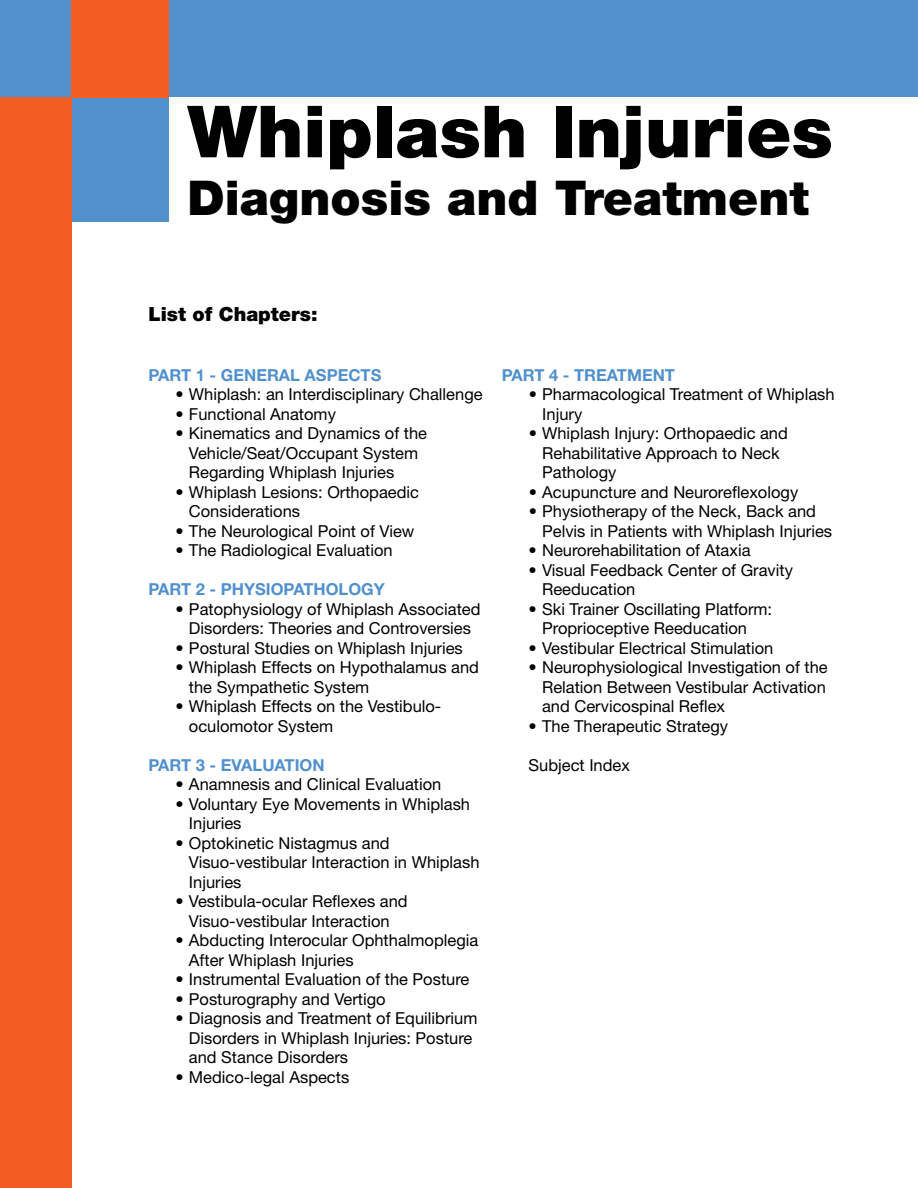
<style>
.page{position:relative;width:918px;height:1188px;background:#fff}
.page>*{position:absolute;margin:0;border:0;box-sizing:border-box;transform-origin:0 0}
.t1{font:900 72px "Helvetica Neue";color:#000}
.t2{font:900 48px "Helvetica Neue";color:#000}
.t3{font:900 19.5px "Helvetica Neue";color:#000}
.t4{font:16.5px/19.5px "Helvetica Neue";color:#000}
.t5{font:700 16.5px "Helvetica Neue";color:#5190cd}
</style>
<div class="page">
<div style="left:0;top:0;width:918px;height:97px;background:#5190cd"></div>
<div style="left:0;top:0;width:169px;height:221px;background:#5190cd"></div>
<div style="left:71px;top:0;width:98px;height:97px;background:#f15d22"></div>
<div style="left:0;top:97px;width:71px;height:1091px;background:#f15d22"></div>
<h1 class="t1" style="left:188px;top:89px;width:647px">Whiplash Injuries</h1>
<h2 class="t2" style="left:188px;top:169px;width:623px">Diagnosis and Treatment</h2>
<p class="t3" style="left:148px;top:302px;width:171px">List of Chapters:</p>
<p class="t5" style="left:148px;top:364px;width:234px">PART 1 - GENERAL ASPECTS</p>
<p class="t4" style="left:175px;top:384px;width:309px">• Whiplash: an Interdisciplinary Challenge</p>
<p class="t4" style="left:175px;top:404px;width:162px">• Functional Anatomy</p>
<p class="t4" style="left:189px;top:423px;width:240px;text-indent:-13px">• Kinematics and Dynamics of the<br>Vehicle/Seat/Occupant System<br>Regarding Whiplash Injuries</p>
<p class="t4" style="left:189px;top:482px;width:232px;text-indent:-13px">• Whiplash Lesions: Orthopaedic<br>Considerations</p>
<p class="t4" style="left:175px;top:521px;width:240px">• The Neurological Point of View</p>
<p class="t4" style="left:175px;top:540px;width:219px">• The Radiological Evaluation</p>
<p class="t5" style="left:148px;top:579px;width:238px">PART 2 - PHYSIOPATHOLOGY</p>
<p class="t4" style="left:175px;top:599px;width:307px;text-align:center">• Patophysiology of Whiplash Associated<br>Disorders: Theories and Controversies</p>
<p class="t4" style="left:175px;top:638px;width:289px">• Postural Studies on Whiplash Injuries</p>
<p class="t4" style="left:189px;top:657px;width:292px;text-indent:-13px">• Whiplash Effects on Hypothalamus and the Sympathetic System</p>
<p class="t4" style="left:189px;top:696px;width:254px;text-indent:-13px">• Whiplash Effects on the Vestibulo&shy;oculomotor System</p>
<p class="t5" style="left:148px;top:754px;width:178px">PART 3 - EVALUATION</p>
<p class="t4" style="left:175px;top:774px;width:267px">• Anamnesis and Clinical Evaluation</p>
<p class="t4" style="left:189px;top:794px;width:283px;text-indent:-13px">• Voluntary Eye Movements in Whiplash<br>Injuries</p>
<p class="t4" style="left:189px;top:833px;width:292px;text-indent:-13px">• Optokinetic Nistagmus and<br>Visuo-vestibular Interaction in Whiplash<br>Injuries</p>
<p class="t4" style="left:175px;top:891px;width:234px;text-align:center">• Vestibula-ocular Reflexes and<br>Visuo-vestibular Interaction</p>
<p class="t4" style="left:189px;top:930px;width:291px;text-indent:-13px">• Abducting Interocular Ophthalmoplegia<br>After Whiplash Injuries</p>
<p class="t4" style="left:175px;top:969px;width:296px">• Instrumental Evaluation of the Posture</p>
<p class="t4" style="left:175px;top:989px;width:212px">• Posturography and Vertigo</p>
<p class="t4" style="left:189px;top:1008px;width:290px;text-indent:-13px">• Diagnosis and Treatment of Equilibrium<br>Disorders in Whiplash Injuries: Posture and Stance Disorders</p>
<p class="t4" style="left:175px;top:1067px;width:175px">• Medico-legal Aspects</p>
<p class="t5" style="left:502px;top:364px;width:175px">PART 4 - TREATMENT</p>
<p class="t4" style="left:542px;top:384px;width:294px;text-indent:-13px">• Pharmacological Treatment of Whiplash<br>Injury</p>
<p class="t4" style="left:542px;top:423px;width:247px;text-indent:-13px">• Whiplash Injury: Orthopaedic and<br>Rehabilitative Approach to Neck<br>Pathology</p>
<p class="t4" style="left:529px;top:482px;width:271px">• Acupuncture and Neuroreflexology</p>
<p class="t4" style="left:542px;top:501px;width:291px;text-indent:-13px">• Physiotherapy of the Neck, Back and<br>Pelvis in Patients with Whiplash Injuries</p>
<p class="t4" style="left:529px;top:540px;width:223px">• Neurorehabilitation of Ataxia</p>
<p class="t4" style="left:542px;top:560px;width:252px;text-indent:-13px">• Visual Feedback Center of Gravity<br>Reeducation</p>
<p class="t4" style="left:542px;top:599px;width:232px;text-indent:-13px">• Ski Trainer Oscillating Platform:<br>Proprioceptive Reeducation</p>
<p class="t4" style="left:529px;top:638px;width:246px">• Vestibular Electrical Stimulation</p>
<p class="t4" style="left:542px;top:657px;width:287px;text-align:justify;text-indent:-13px">• Neurophysiological Investigation of the Relation Between Vestibular Activation and Cervicospinal Reflex</p>
<p class="t4" style="left:529px;top:716px;width:201px">• The Therapeutic Strategy</p>
<p class="t4" style="left:529px;top:755px;width:103px">Subject Index</p>
</div>
